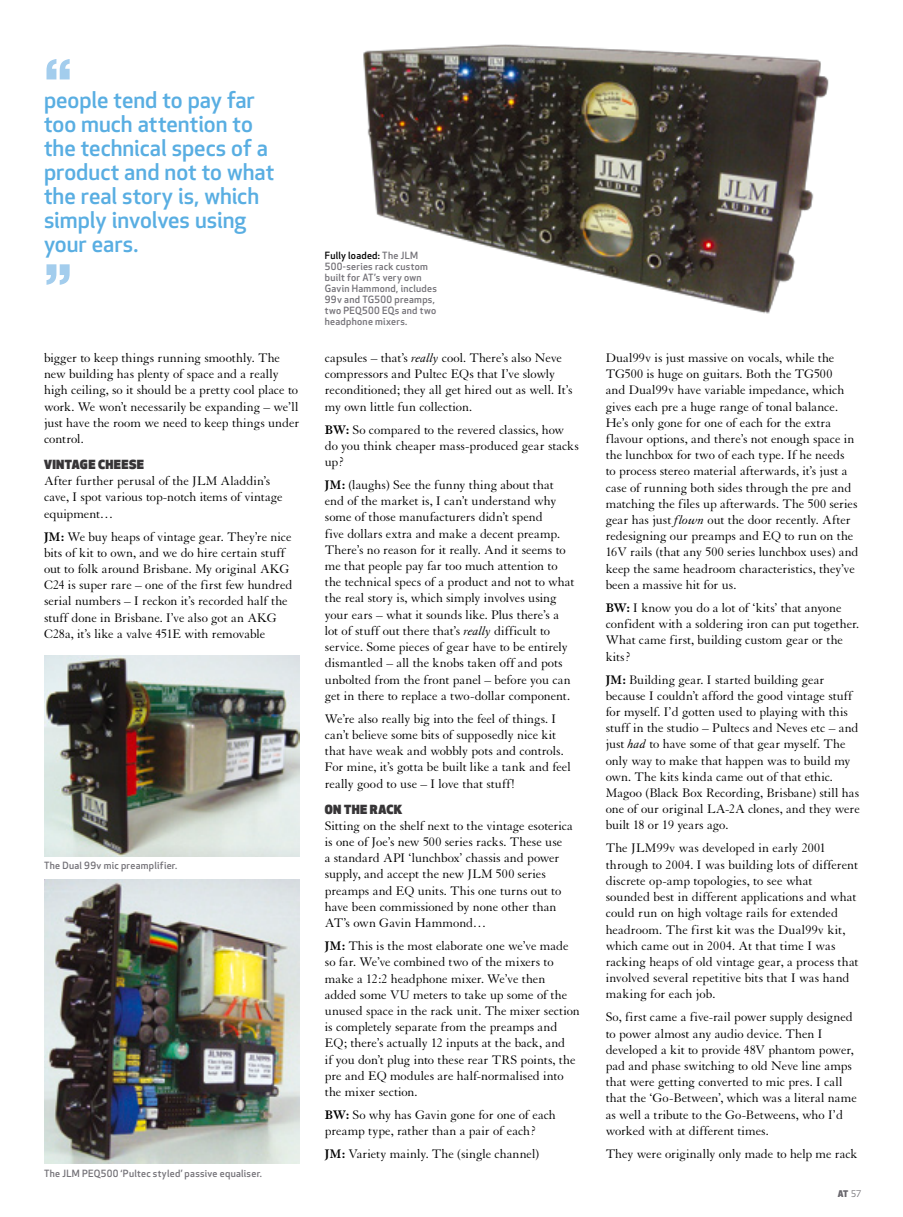
<style>
.page{position:relative;width:903px;height:1217px;background:#fff}
.page>*{position:absolute;margin:0;border:0;box-sizing:border-box;transform-origin:0 0}
.t1{font:900 54px "Helvetica Neue";color:#a3cded}
.t2{font:500 22.5px/24px "Apex New";color:#59aee2}
.t3{font:13.5px/16.2px "Granjon";letter-spacing:-.005em;color:#000}
.t4{font:900 12.3px "Apex New";letter-spacing:.03em;color:#373537}
.t5{font:500 9.75px/11.1px "Apex New";letter-spacing:.03em;color:#747278}
.t6{font:800 9px "Apex New";color:#69676d}
.s1{font-weight:700}
.s2{color:#000}
.s3{font-style:italic}
.s4{font-family:"Granjon Italic Os F"}
.s5{font-weight:400}
</style>
<div class="page">
<img style="left:363px;top:44px;width:466px;height:270px">
<img style="left:44px;top:655px;width:255px;height:201px">
<img style="left:44px;top:879px;width:255px;height:284px">
<p class="t1" style="left:44px;top:46px;width:30px">“</p>
<p class="t2" style="left:44px;top:87px;width:232px">people tend to pay far too much attention to the technical specs of a product and not to what the real story is, which simply involves using your ears.</p>
<p class="t1" style="left:44px;top:251px;width:30px">”</p>
<p class="t3" style="left:44px;top:350px;width:257px">bigger to keep things running smoothly. The new building has plenty of space and a really high ceiling, so it should be a pretty cool place to work. We won’t necessarily be expanding – we’ll just have the room we need to keep things under control.</p>
<p class="t4" style="left:44px;top:456px;width:101px">VINTAGE CHEESE</p>
<p class="t3" style="left:44px;top:473px;width:240px">After further perusal of the JLM Aladdin’s cave, I spot various top-notch items of vintage equipment…</p>
<p class="t3" style="left:44px;top:528px;width:250px"><span class="s1">JM:</span> We buy heaps of vintage gear. They’re nice bits of kit to own, and we do hire certain stuff out to folk around Brisbane. My original AKG C24 is super rare – one of the first few hundred serial numbers – I reckon it’s recorded half the stuff done in Brisbane. I’ve also got an AKG C28a, it’s like a valve 451E with removable</p>
<p class="t5" style="left:44px;top:859px;width:135px">The Dual 99v mic preamplifier.</p>
<p class="t5" style="left:44px;top:1167px;width:219px">The JLM PEQ500 ‘Pultec styled’ passive equaliser.</p>
<p class="t5" style="left:325px;top:249px;width:114px"><span class="s2">Fully loaded:</span> The JLM<br>500-series rack custom built for AT’s very own<br>Gavin Hammond, includes<br>99v and TG500 preamps, two PEQ500 EQs and two headphone mixers.</p>
<p class="t3" style="left:325px;top:350px;width:249px">capsules – that’s <span class="s3">really</span> cool. There’s also Neve compressors and Pultec EQs that I’ve slowly reconditioned; they all get hired out as well. It’s my own little fun collection.</p>
<p class="t3" style="left:325px;top:421px;width:255px"><span class="s1">BW:</span> So compared to the revered classics, how do you think cheaper mass-produced gear stacks up?</p>
<p class="t3" style="left:325px;top:477px;width:251px"><span class="s1">JM:</span> (laughs) See the funny thing about that end of the market is, I can’t understand why some of those manufacturers didn’t spend<br>five dollars extra and make a decent preamp.<br>There’s no reason for it really. And it seems to me that people pay far too much attention to the technical specs of a product and not to what the real story is, which simply involves using your ears – what it sounds like. Plus there’s a lot of stuff out there that’s <span class="s4">really</span> difficult to service. Some pieces of gear have to be entirely dismantled – all the knobs taken off and pots unbolted from the front panel – before you can get in there to replace a two-dollar component.</p>
<p class="t3" style="left:325px;top:710px;width:247px">We’re also really big into the feel of things. I can’t believe some bits of supposedly nice kit that have weak and wobbly pots and controls.<br>For mine, it’s gotta be built like a tank and feel really good to use – I love that stuff!</p>
<p class="t4" style="left:325px;top:800px;width:79px">ON THE RACK</p>
<p class="t3" style="left:325px;top:817px;width:250px">Sitting on the shelf next to the vintage esoterica is one of Joe’s new 500 series racks. These use<br>a standard API ‘lunchbox’ chassis and power supply, and accept the new JLM 500 series preamps and EQ units. This one turns out to have been commissioned by none other than AT’s own Gavin Hammond…</p>
<p class="t3" style="left:325px;top:937px;width:256px"><span class="s1">JM:</span> This is the most elaborate one we’ve made so far. We’ve combined two of the mixers to make a 12:2 headphone mixer. We’ve then added some VU meters to take up some of the unused space in the rack unit. The mixer section is completely separate from the preamps and EQ; there’s actually 12 inputs at the back, and<br>if you don’t plug into these rear TRS points, the pre and EQ modules are half-normalised into the mixer section.</p>
<p class="t3" style="left:325px;top:1106px;width:232px"><span class="s1">BW:</span> So why has Gavin gone for one of each preamp type, rather than a pair of each?</p>
<p class="t3" style="left:325px;top:1145px;width:216px"><span class="s1">JM:</span> Variety mainly. The (single channel)</p>
<p class="t3" style="left:605px;top:350px;width:254px">Dual99v is just massive on vocals, while the TG500 is huge on guitars. Both the TG500<br>and Dual99v have variable impedance, which gives each pre a huge range of tonal balance.<br>He’s only gone for one of each for the extra flavour options, and there’s not enough space in the lunchbox for two of each type. If he needs<br>to process stereo material afterwards, it’s just a case of running both sides through the pre and matching the files up afterwards. The 500 series gear has just <span class="s3">flown</span> out the door recently. After redesigning our preamps and EQ to run on the 16V rails (that any 500 series lunchbox uses) and keep the same headroom characteristics, they’ve been a massive hit for us.</p>
<p class="t3" style="left:605px;top:599px;width:255px"><span class="s1">BW:</span> I know you do a lot of ‘kits’ that anyone confident with a soldering iron can put together.<br>What came first, building custom gear or the kits?</p>
<p class="t3" style="left:605px;top:671px;width:256px"><span class="s1">JM:</span> Building gear. I started building gear because I couldn’t afford the good vintage stuff for myself. I’d gotten used to playing with this stuff in the studio – Pultecs and Neves etc – and just <span class="s3">had</span> to have some of that gear myself. The only way to make that happen was to build my own. The kits kinda came out of that ethic.<br>Magoo (Black Box Recording, Brisbane) still has one of our original LA-2A clones, and they were built 18 or 19 years ago.</p>
<p class="t3" style="left:605px;top:840px;width:254px">The JLM99v was developed in early 2001 through to 2004. I was building lots of different discrete op-amp topologies, to see what sounded best in different applications and what could run on high voltage rails for extended headroom. The first kit was the Dual99v kit, which came out in 2004. At that time I was racking heaps of old vintage gear, a process that involved several repetitive bits that I was hand making for each job.</p>
<p class="t3" style="left:605px;top:1009px;width:252px">So, first came a five-rail power supply designed to power almost any audio device. Then I developed a kit to provide 48V phantom power, pad and phase switching to old Neve line amps that were getting converted to mic pres. I call that the ‘Go-Between’, which was a literal name as well a tribute to the Go-Betweens, who I’d worked with at different times.</p>
<p class="t3" style="left:605px;top:1145px;width:253px">They were originally only made to help me rack</p>
<p class="t6" style="left:837px;top:1187px;width:25px">AT <span class="s5">57</span></p>
</div>
